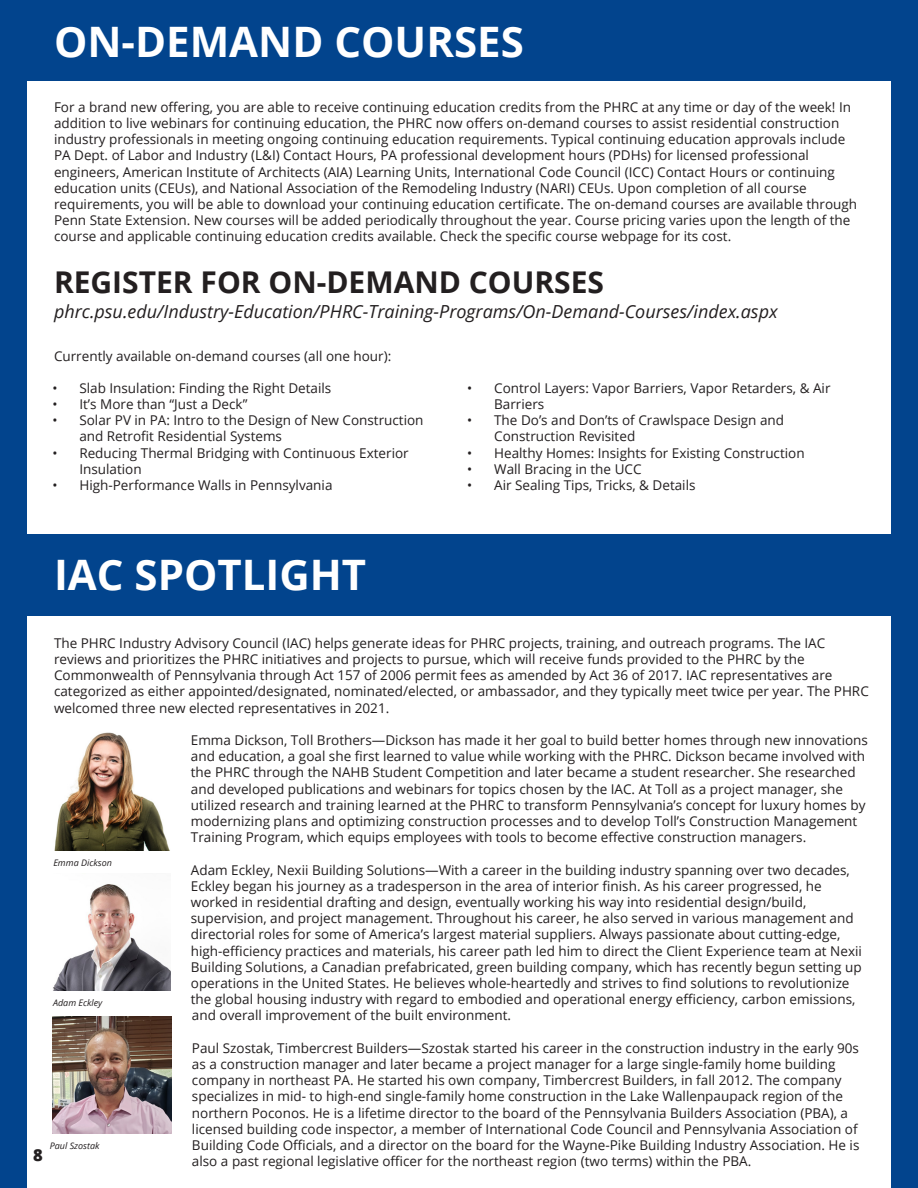
<style>
.page{position:relative;width:918px;height:1188px;background:#02448d}
.page>*{position:absolute;margin:0;border:0;box-sizing:border-box;transform-origin:0 0}
.Page_Heading_Bold{font:700 42px "Open Sans";color:#fff}
.Article_Heading_Bold{font:700 30px "Open Sans";color:#231f20}
.t1{font:italic 18px "Open Sans";color:#231f20}
.t2{font:800 16.5px "Open Sans";color:#231f20}
.Paragraph_Style{font:13.5px/16.2px "Open Sans";color:#231f20}
.t3{font:italic 9px "Open Sans";color:#231f20}
</style>
<div class="page">
<div style="left:27px;top:81px;width:864px;height:453px;background:#fff"></div>
<div style="left:27px;top:616px;width:864px;height:572px;background:#fff"></div>
<img style="left:53px;top:884px;width:118px;height:106px">
<img style="left:54px;top:732px;width:116px;height:118px">
<img style="left:52px;top:1016px;width:120px;height:117px">
<p class="Page_Heading_Bold" style="left:54px;top:12px;width:471px">ON-DEMAND COURSES</p>
<p class="Paragraph_Style" style="left:54px;top:99px;width:805px">For a brand new offering, you are able to receive continuing education credits from the PHRC at any time or day of the week! In addition to live webinars for continuing education, the PHRC now offers on-demand courses to assist residential construction industry professionals in meeting ongoing continuing education requirements. Typical continuing education approvals include PA Dept. of Labor and Industry (L&amp;I) Contact Hours, PA professional development hours (PDHs) for licensed professional engineers, American Institute of Architects (AIA) Learning Units, International Code Council (ICC) Contact Hours or continuing education units (CEUs), and National Association of the Remodeling Industry (NARI) CEUs. Upon completion of all course requirements, you will be able to download your continuing education certificate. The on-demand courses are available through Penn State Extension. New courses will be added periodically throughout the year. Course pricing varies upon the length of the course and applicable continuing education credits available. Check the specific course webpage for its cost.</p>
<p class="Article_Heading_Bold" style="left:54px;top:261px;width:552px">REGISTER FOR ON-DEMAND COURSES</p>
<p class="t1" style="left:54px;top:300px;width:725px">phrc.psu.edu/Industry-Education/PHRC-Training-Programs/On-Demand-Courses/index.aspx</p>
<p class="Paragraph_Style" style="left:54px;top:348px;width:339px">Currently available on-demand courses (all one hour):</p>
<p class="Paragraph_Style" style="left:52px;top:380px;width:280px">• Slab Insulation: Finding the Right Details</p>
<p class="Paragraph_Style" style="left:52px;top:396px;width:197px">• It’s More than “Just a Deck”</p>
<p class="Paragraph_Style" style="left:79px;top:412px;width:346px;text-indent:-27px">• Solar PV in PA: Intro to the Design of New Construction and Retrofit Residential Systems</p>
<p class="Paragraph_Style" style="left:79px;top:444px;width:331px;text-indent:-27px">• Reducing Thermal Bridging with Continuous Exterior<br>Insulation</p>
<p class="Paragraph_Style" style="left:52px;top:477px;width:282px">• High-Performance Walls in Pennsylvania</p>
<p class="Page_Heading_Bold" style="left:54px;top:545px;width:314px">IAC SPOTLIGHT</p>
<p class="Paragraph_Style" style="left:494px;top:380px;width:338px;text-indent:-27px">• Control Layers: Vapor Barriers, Vapor Retarders, &amp; Air<br>Barriers</p>
<p class="Paragraph_Style" style="left:494px;top:412px;width:291px;text-indent:-27px">• The Do’s and Don’ts of Crawlspace Design and<br>Construction Revisited</p>
<p class="Paragraph_Style" style="left:467px;top:444px;width:339px">• Healthy Homes: Insights for Existing Construction</p>
<p class="Paragraph_Style" style="left:467px;top:461px;width:176px">• Wall Bracing in the UCC</p>
<p class="Paragraph_Style" style="left:467px;top:477px;width:230px">• Air Sealing Tips, Tricks, &amp; Details</p>
<p class="Paragraph_Style" style="left:54px;top:634px;width:816px">The PHRC Industry Advisory Council (IAC) helps generate ideas for PHRC projects, training, and outreach programs. The IAC reviews and prioritizes the PHRC initiatives and projects to pursue, which will receive funds provided to the PHRC by the Commonwealth of Pennsylvania through Act 157 of 2006 permit fees as amended by Act 36 of 2017. IAC representatives are categorized as either appointed/designated, nominated/elected, or ambassador, and they typically meet twice per year. The PHRC welcomed three new elected representatives in 2021.</p>
<p class="Paragraph_Style" style="left:191px;top:732px;width:679px">Emma Dickson, Toll Brothers—Dickson has made it her goal to build better homes through new innovations and education, a goal she first learned to value while working with the PHRC. Dickson became involved with the PHRC through the NAHB Student Competition and later became a student researcher. She researched and developed publications and webinars for topics chosen by the IAC. At Toll as a project manager, she utilized research and training learned at the PHRC to transform Pennsylvania’s concept for luxury homes by modernizing plans and optimizing construction processes and to develop Toll’s Construction Management Training Program, which equips employees with tools to become effective construction managers.</p>
<p class="Paragraph_Style" style="left:191px;top:861px;width:673px">Adam Eckley, Nexii Building Solutions—With a career in the building industry spanning over two decades, Eckley began his journey as a tradesperson in the area of interior finish. As his career progressed, he worked in residential drafting and design, eventually working his way into residential design/build, supervision, and project management. Throughout his career, he also served in various management and directorial roles for some of America’s largest material suppliers. Always passionate about cutting-edge, high-efficiency practices and materials, his career path led him to direct the Client Experience team at Nexii Building Solutions, a Canadian prefabricated, green building company, which has recently begun setting up operations in the United States. He believes whole-heartedly and strives to find solutions to revolutionize the global housing industry with regard to embodied and operational energy efficiency, carbon emissions, and overall improvement of the built environment.</p>
<p class="Paragraph_Style" style="left:192px;top:1039px;width:669px">Paul Szostak, Timbercrest Builders—Szostak started his career in the construction industry in the early 90s as a construction manager and later became a project manager for a large single-family home building company in northeast PA. He started his own company, Timbercrest Builders, in fall 2012. The company specializes in mid- to high-end single-family home construction in the Lake Wallenpaupack region of the northern Poconos. He is a lifetime director to the board of the Pennsylvania Builders Association (PBA), a licensed building code inspector, a member of International Code Council and Pennsylvania Association of Building Code Officials, and a director on the board for the Wayne-Pike Building Industry Association. He is also a past regional legislative officer for the northeast region (two terms) within the PBA.</p>
<p class="t3" style="left:53px;top:857px;width:60px">Emma Dickson</p>
<p class="t3" style="left:53px;top:996px;width:51px">Adam Eckley</p>
<p class="t3" style="left:50px;top:1139px;width:51px">Paul Szostak</p>
<p class="t2" style="left:33px;top:1142px;width:11px">8</p>
</div>
